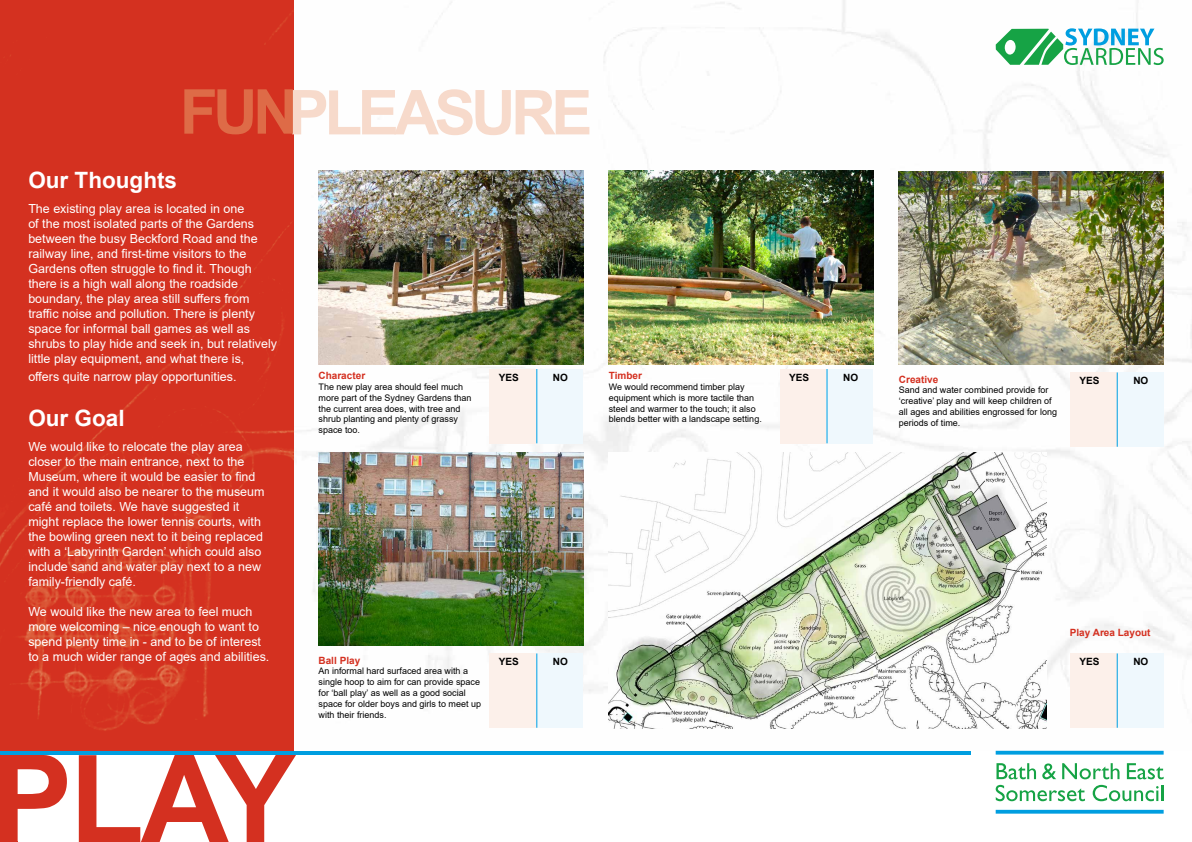
<style>
.page{position:relative;width:1192px;height:842px;background:#fff}
.page>*{position:absolute;margin:0;border:0;box-sizing:border-box;transform-origin:0 0}
.t1{font:700 61.95px "Arial";letter-spacing:-.075em;color:#f7dacb}
.t2{font:700 22.5px "Arial";color:#fff}
.t3{font:12.5px/15px "Arial";color:#fff}
.t4{font:700 10px "Arial";color:#d43020}
.t5{font:700 10px "Arial";color:#000}
.t6{font:9px/10.8px "Arial";color:#000}
.s1{color:#de6b47}
</style>
<div class="page">
<img style="left:293px;top:0;width:899px;height:751px">
<div style="left:0;top:0;width:293px;height:751px;background:#d43020"></div>
<svg style="left:996px;top:810px;width:168px;height:4px"></svg>
<svg style="left:996px;top:751px;width:168px;height:4px"></svg>
<svg style="left:996px;top:763px;width:40px;height:16px"></svg>
<svg style="left:1042px;top:763px;width:14px;height:16px"></svg>
<svg style="left:1062px;top:763px;width:57px;height:16px"></svg>
<svg style="left:1127px;top:763px;width:37px;height:16px"></svg>
<svg style="left:996px;top:785px;width:89px;height:16px"></svg>
<svg style="left:1093px;top:785px;width:70px;height:16px"></svg>
<svg style="left:996px;top:28px;width:168px;height:37px"></svg>
<hr style="left:0;top:751px;width:970px;height:3px;background:#009ee0">
<img style="left:319px;top:171px;width:264px;height:193px">
<img style="left:899px;top:171px;width:265px;height:194px">
<img style="left:609px;top:171px;width:264px;height:193px">
<img style="left:319px;top:452px;width:264px;height:194px">
<img style="left:609px;top:452px;width:437px;height:277px">
<div style="left:489px;top:369px;width:47px;height:74px;background:#fcf0ea"></div>
<div style="left:536px;top:369px;width:47px;height:74px;background:#eff8fd"></div>
<hr style="left:536px;top:369px;width:1px;height:74px;background:#009ee0">
<div style="left:780px;top:369px;width:47px;height:74px;background:#fcf0ea"></div>
<div style="left:827px;top:369px;width:46px;height:74px;background:#eff8fd"></div>
<hr style="left:827px;top:369px;width:1px;height:74px;background:#009ee0">
<div style="left:1070px;top:653px;width:47px;height:75px;background:#fcf0ea"></div>
<div style="left:1117px;top:653px;width:47px;height:75px;background:#eff8fd"></div>
<hr style="left:1117px;top:653px;width:1px;height:75px;background:#009ee0">
<div style="left:1070px;top:372px;width:47px;height:75px;background:#fcf0ea"></div>
<div style="left:1117px;top:372px;width:47px;height:75px;background:#eff8fd"></div>
<hr style="left:1117px;top:372px;width:1px;height:75px;background:#009ee0">
<div style="left:489px;top:653px;width:47px;height:75px;background:#fcf0ea"></div>
<div style="left:536px;top:653px;width:47px;height:75px;background:#eff8fd"></div>
<hr style="left:536px;top:653px;width:1px;height:75px;background:#009ee0">
<svg style="left:0;top:754px;width:296px;height:88px"></svg>
<h1 class="t1" style="left:180px;top:69px;width:414px"><span class="s1">FUN</span>PLEASURE</h1>
<h2 class="t2" style="left:28px;top:164px;width:150px">Our Thoughts</h2>
<p class="t3" style="left:28px;top:201px;width:250px">The existing play area is located in one<br>of the most isolated parts of the Gardens between the busy Beckford Road and the railway line, and first-time visitors to the Gardens often struggle to find it. Though there is a high wall along the roadside boundary, the play area still suffers from traffic noise and pollution. There is plenty space for informal ball games as well as shrubs to play hide and seek in, but relatively little play equipment, and what there is,</p>
<p class="t3" style="left:28px;top:369px;width:210px">offers quite narrow play opportunities.</p>
<h2 class="t2" style="left:28px;top:402px;width:98px">Our Goal</h2>
<p class="t3" style="left:28px;top:439px;width:238px">We would like to relocate the play area closer to the main entrance, next to the Museum, where it would be easier to find and it would also be nearer to the museum café and toilets. We have suggested it might replace the lower tennis courts, with the bowling green next to it being replaced with a ‘Labyrinth Garden’ which could also include sand and water play next to a new family-friendly café.</p>
<p class="t3" style="left:28px;top:604px;width:243px">We would like the new area to feel much more welcoming – nice enough to want to spend plenty time in - and to be of interest to a much wider range of ages and abilities.</p>
<p class="t4" style="left:319px;top:369px;width:48px">Character</p>
<p class="t6" style="left:319px;top:381px;width:155px">The new play area should feel much more part of the Sydney Gardens than the current area does, with tree and shrub planting and plenty of grassy space too.</p>
<p class="t5" style="left:499px;top:370px;width:22px">YES</p>
<p class="t5" style="left:553px;top:370px;width:16px">NO</p>
<p class="t4" style="left:609px;top:369px;width:35px">Timber</p>
<p class="t6" style="left:609px;top:381px;width:155px">We would recommend timber play equipment which is more tactile than steel and warmer to the touch; it also blends better with a landscape setting.</p>
<p class="t4" style="left:319px;top:653px;width:43px">Ball Play</p>
<p class="t6" style="left:319px;top:666px;width:164px">An informal hard surfaced area with a single hoop to aim for can provide space for ‘ball play’ as well as a good social space for older boys and girls to meet up with their friends.</p>
<p class="t5" style="left:499px;top:654px;width:22px">YES</p>
<p class="t5" style="left:553px;top:654px;width:16px">NO</p>
<p class="t5" style="left:789px;top:370px;width:22px">YES</p>
<p class="t5" style="left:843px;top:370px;width:16px">NO</p>
<p class="t4" style="left:899px;top:372px;width:41px">Creative</p>
<p class="t6" style="left:899px;top:385px;width:160px">Sand and water combined provide for ‘creative’ play and will keep children of all ages and abilities engrossed for long periods of time.</p>
<p class="t5" style="left:1079px;top:373px;width:22px">YES</p>
<p class="t5" style="left:1133px;top:373px;width:16px">NO</p>
<p class="t4" style="left:1070px;top:626px;width:82px">Play Area Layout</p>
<p class="t5" style="left:1079px;top:654px;width:22px">YES</p>
<p class="t5" style="left:1133px;top:654px;width:16px">NO</p>
</div>
